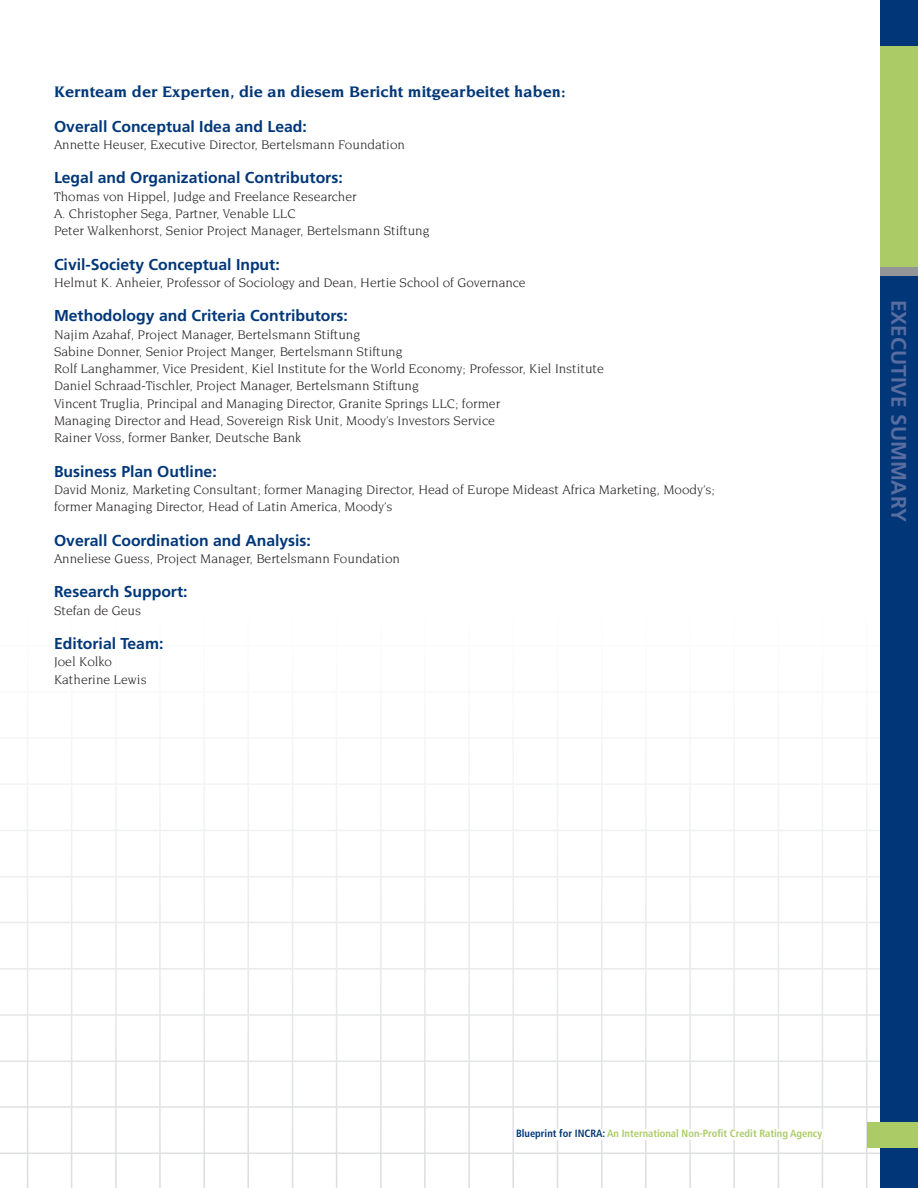
<style>
.page{position:relative;width:918px;height:1188px;background:#fff}
.page>*{position:absolute;margin:0;border:0;box-sizing:border-box;transform-origin:0 0}
.t1{font:700 21px "Frutiger";color:#5a6da1}
.t2{font:700 16.5px "Novarese";color:#013778}
.t3{font:700 15.75px "Frutiger";color:#013778}
.t4{font:13.5px/17.2px "Novarese";color:#231f20}
.t5{font:700 condensed 10.5px "Frutiger";color:#abcb67}
.s1{color:#013778}
</style>
<div class="page">
<svg style="left:0;top:767px;width:880px;height:421px"></svg>
<div style="left:516px;top:1129px;width:306px;height:11px;background:#fff"></div>
<div style="left:880px;top:276px;width:38px;height:912px;background:#013778"></div>
<div style="left:880px;top:0;width:38px;height:46px;background:#013778"></div>
<div style="left:880px;top:267px;width:38px;height:9px;background:#939598"></div>
<div style="left:880px;top:46px;width:38px;height:221px;background:#abcb67"></div>
<div style="left:867px;top:1122px;width:51px;height:26px;background:#abcb67"></div>
<p class="t2" style="left:54px;top:83px;width:513px">Kernteam der Experten, die an diesem Bericht mitgearbeitet haben:</p>
<p class="t3" style="left:54px;top:117px;width:254px">Overall Conceptual Idea and Lead:</p>
<p class="t4" style="left:54px;top:136px;width:353px">Annette Heuser, Executive Director, Bertelsmann Foundation</p>
<p class="t3" style="left:54px;top:169px;width:290px">Legal and Organizational Contributors:</p>
<p class="t4" style="left:54px;top:188px;width:304px">Thomas von Hippel, Judge and Freelance Researcher</p>
<p class="t4" style="left:54px;top:205px;width:243px">A. Christopher Sega, Partner, Venable LLC</p>
<p class="t4" style="left:54px;top:222px;width:377px">Peter Walkenhorst, Senior Project Manager, Bertelsmann Stiftung</p>
<p class="t3" style="left:54px;top:255px;width:227px">Civil-Society Conceptual Input:</p>
<p class="t4" style="left:54px;top:274px;width:473px">Helmut K. Anheier, Professor of Sociology and Dean, Hertie School of Governance</p>
<p class="t3" style="left:54px;top:307px;width:296px">Methodology and Criteria Contributors:</p>
<p class="t4" style="left:54px;top:326px;width:308px">Najim Azahaf, Project Manager, Bertelsmann Stiftung</p>
<p class="t4" style="left:54px;top:343px;width:350px">Sabine Donner, Senior Project Manger, Bertelsmann Stiftung</p>
<p class="t4" style="left:54px;top:360px;width:551px">Rolf Langhammer, Vice President, Kiel Institute for the World Economy; Professor, Kiel Institute</p>
<p class="t4" style="left:54px;top:377px;width:366px">Daniel Schraad-Tischler, Project Manager, Bertelsmann Stiftung</p>
<p class="t4" style="left:54px;top:395px;width:448px">Vincent Truglia, Principal and Managing Director, Granite Springs LLC; former</p>
<p class="t4" style="left:54px;top:412px;width:442px">Managing Director and Head, Sovereign Risk Unit, Moody’s Investors Service</p>
<p class="t4" style="left:54px;top:429px;width:249px">Rainer Voss, former Banker, Deutsche Bank</p>
<p class="t3" style="left:54px;top:462px;width:164px">Business Plan Outline:</p>
<p class="t4" style="left:54px;top:481px;width:662px">David Moniz, Marketing Consultant; former Managing Director, Head of Europe Mideast Africa Marketing, Moody’s; former Managing Director, Head of Latin America, Moody’s</p>
<p class="t3" style="left:54px;top:531px;width:259px">Overall Coordination and Analysis:</p>
<p class="t4" style="left:54px;top:550px;width:348px">Anneliese Guess, Project Manager, Bertelsmann Foundation</p>
<p class="t3" style="left:54px;top:583px;width:135px">Research Support:</p>
<p class="t4" style="left:54px;top:602px;width:89px">Stefan de Geus</p>
<p class="t3" style="left:54px;top:634px;width:111px">Editorial Team:</p>
<p class="t4" style="left:54px;top:653px;width:60px">Joel Kolko</p>
<p class="t4" style="left:54px;top:671px;width:94px">Katherine Lewis</p>
<p class="t1" style="left:911px;top:300px;width:224px;rotate:90deg">EXECUTIVE SUMMARY</p>
<p class="t5" style="left:516px;top:1128px;width:308px"><span class="s1">Blueprint for INCRA:</span> An International Non-Profit Credit Rating Agency</p>
</div>
